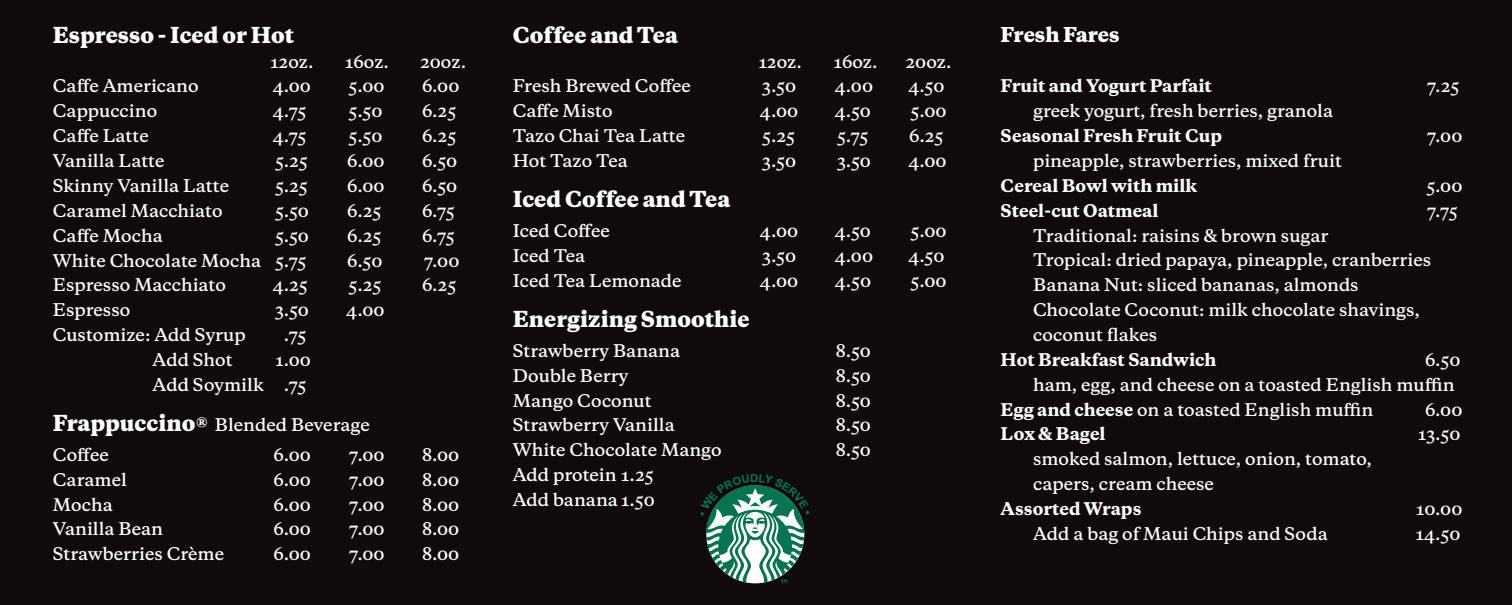
<style>
.page{position:relative;width:1512px;height:605px;background:#110a0c}
.page>*{position:absolute;margin:0;border:0;box-sizing:border-box;transform-origin:0 0}
.t1{font:800 20.65px "Copernicus";color:#fff}
.t2{font:800 19.25px "Copernicus";color:#fff}
.t3{font:600 16.45px/24.8px "Copernicus";color:#fff}
.t4{font:800 16.45px "Copernicus";color:#fff}
.s1{font-weight:800;font-size:20.65px}
.s2{font-weight:800;font-size:27.65px}
.s3{font-weight:800}
</style>
<div class="page">
<svg style="left:706px;top:485px;width:99px;height:98px"></svg>
<p class="t1" style="left:53px;top:21px;width:243px">Espresso - Iced or Hot</p>
<p class="t3" style="left:270px;top:49px;width:45px">12oz.</p>
<p class="t3" style="left:345px;top:49px;width:46px">16oz.</p>
<p class="t3" style="left:420px;top:49px;width:47px">20oz.</p>
<p class="t3" style="left:53px;top:74px;width:147px">Caffe Americano</p>
<p class="t3" style="left:273px;top:74px;width:40px">4.00</p>
<p class="t3" style="left:349px;top:74px;width:38px">5.00</p>
<p class="t3" style="left:422px;top:74px;width:39px">6.00</p>
<p class="t3" style="left:53px;top:99px;width:106px">Cappuccino</p>
<p class="t3" style="left:273px;top:99px;width:35px">4.75</p>
<p class="t3" style="left:349px;top:99px;width:35px">5.50</p>
<p class="t3" style="left:422px;top:99px;width:36px">6.25</p>
<p class="t3" style="left:53px;top:124px;width:97px">Caffe Latte</p>
<p class="t3" style="left:273px;top:124px;width:35px">4.75</p>
<p class="t3" style="left:349px;top:124px;width:35px">5.50</p>
<p class="t3" style="left:422px;top:124px;width:36px">6.25</p>
<p class="t3" style="left:53px;top:149px;width:113px">Vanilla Latte</p>
<p class="t3" style="left:275px;top:149px;width:34px">5.25</p>
<p class="t3" style="left:347px;top:149px;width:39px">6.00</p>
<p class="t3" style="left:422px;top:149px;width:37px">6.50</p>
<p class="t3" style="left:53px;top:173px;width:178px">Skinny Vanilla Latte</p>
<p class="t3" style="left:275px;top:173px;width:34px">5.25</p>
<p class="t3" style="left:347px;top:173px;width:39px">6.00</p>
<p class="t3" style="left:422px;top:173px;width:37px">6.50</p>
<p class="t3" style="left:53px;top:198px;width:171px">Caramel Macchiato</p>
<p class="t3" style="left:275px;top:198px;width:35px">5.50</p>
<p class="t3" style="left:347px;top:198px;width:36px">6.25</p>
<p class="t3" style="left:422px;top:198px;width:34px">6.75</p>
<p class="t3" style="left:53px;top:223px;width:111px">Caffe Mocha</p>
<p class="t3" style="left:275px;top:223px;width:35px">5.50</p>
<p class="t3" style="left:347px;top:223px;width:36px">6.25</p>
<p class="t3" style="left:422px;top:223px;width:34px">6.75</p>
<p class="t3" style="left:53px;top:248px;width:255px">White Chocolate Mocha 5.75</p>
<p class="t3" style="left:347px;top:248px;width:37px">6.50</p>
<p class="t3" style="left:424px;top:248px;width:37px">7.00</p>
<p class="t3" style="left:53px;top:273px;width:175px">Espresso Macchiato</p>
<p class="t3" style="left:273px;top:273px;width:36px">4.25</p>
<p class="t3" style="left:349px;top:273px;width:34px">5.25</p>
<p class="t3" style="left:422px;top:273px;width:36px">6.25</p>
<p class="t3" style="left:53px;top:298px;width:79px">Espresso</p>
<p class="t3" style="left:275px;top:298px;width:35px">3.50</p>
<p class="t3" style="left:346px;top:298px;width:40px">4.00</p>
<p class="t3" style="left:53px;top:323px;width:194px">Customize: Add Syrup</p>
<p class="t3" style="left:284px;top:323px;width:24px">.75</p>
<p class="t3" style="left:153px;top:347px;width:82px">Add Shot</p>
<p class="t3" style="left:153px;top:347px;width:160px;text-align:right">1.00<br>Add Soymilk .75</p>
<p class="t3" style="left:53px;top:410px;width:318px;line-height:29.7px"><span class="s1">Frappuccino</span><span class="s2">®</span> Blended Beverage<br>Coffee</p>
<p class="t3" style="left:274px;top:442px;width:39px">6.00</p>
<p class="t3" style="left:349px;top:442px;width:37px">7.00</p>
<p class="t3" style="left:422px;top:442px;width:39px">8.00</p>
<p class="t3" style="left:53px;top:467px;width:75px">Caramel</p>
<p class="t3" style="left:274px;top:467px;width:39px">6.00</p>
<p class="t3" style="left:349px;top:467px;width:37px">7.00</p>
<p class="t3" style="left:422px;top:467px;width:39px">8.00</p>
<p class="t3" style="left:53px;top:492px;width:62px">Mocha</p>
<p class="t3" style="left:274px;top:492px;width:39px">6.00</p>
<p class="t3" style="left:349px;top:492px;width:37px">7.00</p>
<p class="t3" style="left:422px;top:492px;width:39px">8.00</p>
<p class="t3" style="left:53px;top:517px;width:112px">Vanilla Bean</p>
<p class="t3" style="left:274px;top:517px;width:39px">6.00</p>
<p class="t3" style="left:349px;top:517px;width:37px">7.00</p>
<p class="t3" style="left:422px;top:517px;width:39px">8.00</p>
<p class="t3" style="left:53px;top:542px;width:173px">Strawberries Crème</p>
<p class="t3" style="left:274px;top:542px;width:39px">6.00</p>
<p class="t3" style="left:349px;top:542px;width:37px">7.00</p>
<p class="t3" style="left:422px;top:542px;width:39px">8.00</p>
<p class="t1" style="left:513px;top:21px;width:167px">Coffee and Tea</p>
<p class="t3" style="left:758px;top:49px;width:45px">12oz.</p>
<p class="t3" style="left:833px;top:49px;width:46px">16oz.</p>
<p class="t3" style="left:906px;top:49px;width:47px">20oz.</p>
<p class="t3" style="left:513px;top:74px;width:180px">Fresh Brewed Coffee</p>
<p class="t3" style="left:762px;top:74px;width:35px">3.50</p>
<p class="t3" style="left:835px;top:74px;width:40px">4.00</p>
<p class="t3" style="left:908px;top:74px;width:38px">4.50</p>
<p class="t3" style="left:513px;top:99px;width:101px">Caffe Misto</p>
<p class="t3" style="left:760px;top:99px;width:40px">4.00</p>
<p class="t3" style="left:835px;top:99px;width:38px">4.50</p>
<p class="t3" style="left:911px;top:99px;width:38px">5.00</p>
<p class="t3" style="left:513px;top:124px;width:174px">Tazo Chai Tea Latte</p>
<p class="t3" style="left:762px;top:124px;width:34px">5.25</p>
<p class="t3" style="left:837px;top:124px;width:33px">5.75</p>
<p class="t3" style="left:909px;top:124px;width:36px">6.25</p>
<p class="t3" style="left:513px;top:149px;width:117px">Hot Tazo Tea</p>
<p class="t3" style="left:762px;top:149px;width:35px">3.50</p>
<p class="t3" style="left:837px;top:149px;width:35px">3.50</p>
<p class="t3" style="left:908px;top:149px;width:40px">4.00</p>
<p class="t1" style="left:513px;top:186px;width:219px">Iced Coffee and Tea</p>
<p class="t3" style="left:513px;top:218px;width:98px">Iced Coffee</p>
<p class="t3" style="left:760px;top:218px;width:40px">4.00</p>
<p class="t3" style="left:835px;top:218px;width:38px">4.50</p>
<p class="t3" style="left:911px;top:218px;width:38px">5.00</p>
<p class="t3" style="left:513px;top:243px;width:74px">Iced Tea</p>
<p class="t3" style="left:762px;top:243px;width:35px">3.50</p>
<p class="t3" style="left:835px;top:243px;width:40px">4.00</p>
<p class="t3" style="left:908px;top:243px;width:38px">4.50</p>
<p class="t3" style="left:513px;top:268px;width:170px">Iced Tea Lemonade</p>
<p class="t3" style="left:760px;top:268px;width:40px">4.00</p>
<p class="t3" style="left:835px;top:268px;width:38px">4.50</p>
<p class="t3" style="left:911px;top:268px;width:38px">5.00</p>
<p class="t1" style="left:513px;top:305px;width:238px">Energizing Smoothie</p>
<p class="t3" style="left:513px;top:338px;width:169px">Strawberry Banana</p>
<p class="t3" style="left:836px;top:338px;width:37px">8.50</p>
<p class="t3" style="left:513px;top:363px;width:117px">Double Berry</p>
<p class="t3" style="left:836px;top:363px;width:37px">8.50</p>
<p class="t3" style="left:513px;top:388px;width:141px">Mango Coconut</p>
<p class="t3" style="left:836px;top:388px;width:37px">8.50</p>
<p class="t3" style="left:513px;top:413px;width:163px">Strawberry Vanilla</p>
<p class="t3" style="left:836px;top:413px;width:37px">8.50</p>
<p class="t3" style="left:513px;top:438px;width:210px">White Chocolate Mango</p>
<p class="t3" style="left:836px;top:438px;width:37px">8.50</p>
<p class="t3" style="left:513px;top:462px;width:144px">Add protein 1.25<br>Add banana 1.50</p>
<p class="t2" style="left:1001px;top:21px;width:121px">Fresh Fares</p>
<p class="t4" style="left:1001px;top:75px;width:213px">Fruit and Yogurt Parfait</p>
<p class="t3" style="left:1427px;top:74px;width:34px">7.25</p>
<p class="t3" style="left:1033px;top:99px;width:301px">greek yogurt, fresh berries, granola</p>
<p class="t4" style="left:1001px;top:125px;width:223px">Seasonal Fresh Fruit Cup</p>
<p class="t3" style="left:1427px;top:124px;width:37px">7.00</p>
<p class="t3" style="left:1033px;top:148px;width:310px">pineapple, strawberries, mixed fruit</p>
<p class="t4" style="left:1001px;top:175px;width:198px">Cereal Bowl with milk</p>
<p class="t3" style="left:1426px;top:173px;width:38px">5.00</p>
<p class="t4" style="left:1001px;top:199px;width:159px">Steel-cut Oatmeal</p>
<p class="t3" style="left:1427px;top:198px;width:33px">7.75</p>
<p class="t3" style="left:1033px;top:223px;width:400px">Traditional: raisins &amp; brown sugar<br>Tropical: dried papaya, pineapple, cranberries Banana Nut: sliced bananas, almonds Chocolate Coconut: milk chocolate shavings, coconut flakes</p>
<p class="t4" style="left:1001px;top:349px;width:217px">Hot Breakfast Sandwich</p>
<p class="t3" style="left:1425px;top:347px;width:37px">6.50</p>
<p class="t3" style="left:1033px;top:372px;width:423px">ham, egg, and cheese on a toasted English muffin</p>
<p class="t3" style="left:1001px;top:397px;width:374px"><span class="s3">Egg and cheese</span> on a toasted English muffin</p>
<p class="t3" style="left:1425px;top:397px;width:39px">6.00</p>
<p class="t4" style="left:1001px;top:423px;width:107px">Lox &amp; Bagel</p>
<p class="t3" style="left:1418px;top:422px;width:44px">13.50</p>
<p class="t3" style="left:1033px;top:447px;width:340px">smoked salmon, lettuce, onion, tomato, capers, cream cheese</p>
<p class="t4" style="left:1001px;top:498px;width:142px">Assorted Wraps</p>
<p class="t3" style="left:1416px;top:496px;width:48px">10.00</p>
<p class="t3" style="left:1033px;top:521px;width:296px">Add a bag of Maui Chips and Soda</p>
<p class="t3" style="left:1416px;top:521px;width:46px">14.50</p>
</div>
